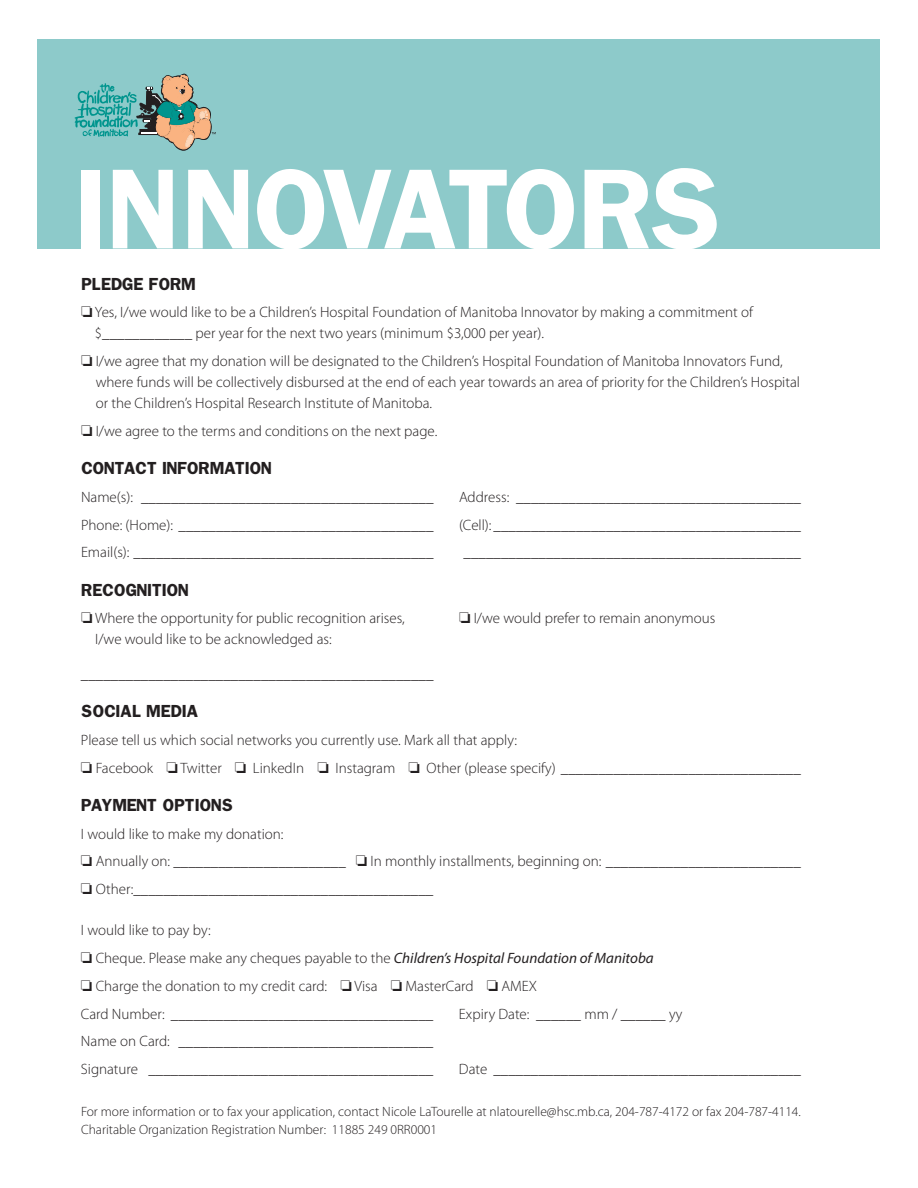
<style>
.page{position:relative;width:918px;height:1188px;background:#fff}
.page>*{position:absolute;margin:0;border:0;box-sizing:border-box;transform-origin:0 0}
.t1{font:97.8px "Franklin Demi";letter-spacing:-.07em;color:#fff}
.t2{font:300 15px/27.8px "Myriad Pro";color:#231f20}
.t3{font:15px "Franklin Demi";letter-spacing:-.01em;color:#231f20}
.t4{font:300 13.5px/18px "Myriad Pro";color:#231f20}
.s1{font-weight:400;font-style:italic}
</style>
<div class="page">
<div style="left:38px;top:39px;width:842px;height:209px;background:#8dcaca"></div>
<svg style="left:75px;top:74px;width:141px;height:76px"></svg>
<h1 class="t1" style="left:75px;top:141px;width:649px">INNOVATORS</h1>
<p class="t3" style="left:81px;top:273px;width:116px">PLEDGE FORM</p>
<p class="t2" style="left:95px;top:302px;width:660px;line-height:21px;text-indent:-14px">❏ Yes, I/we would like to be a Children’s Hospital Foundation of Manitoba Innovator by making a commitment of $____________ per year for the next two years (minimum $3,000 per year).</p>
<p class="t2" style="left:96px;top:351px;width:706px;line-height:21px;text-indent:-15px">❏ I/we agree that my donation will be designated to the Children’s Hospital Foundation of Manitoba Innovators Fund, where funds will be collectively disbursed at the end of each year towards an area of priority for the Children’s Hospital or the Children’s Hospital Research Institute of Manitoba.</p>
<p class="t2" style="left:81px;top:417px;width:358px">❏ I/we agree to the terms and conditions on the next page.</p>
<p class="t3" style="left:81px;top:458px;width:192px">CONTACT INFORMATION</p>
<p class="t2" style="left:81px;top:483px;width:354px">Name(s): _______________________________________</p>
<p class="t2" style="left:459px;top:483px;width:343px">Address: ______________________________________</p>
<p class="t2" style="left:81px;top:511px;width:354px">Phone: (Home): __________________________________</p>
<p class="t2" style="left:459px;top:511px;width:343px">(Cell): _________________________________________</p>
<p class="t2" style="left:81px;top:539px;width:354px">Email(s): ________________________________________</p>
<p class="t2" style="left:464px;top:539px;width:339px">_____________________________________________</p>
<p class="t3" style="left:81px;top:579px;width:109px">RECOGNITION</p>
<p class="t2" style="left:81px;top:605px;width:325px">❏ Where the opportunity for public recognition arises,</p>
<p class="t2" style="left:459px;top:605px;width:258px">❏ I/we would prefer to remain anonymous</p>
<p class="t2" style="left:95px;top:626px;width:238px">I/we would like to be acknowledged as:</p>
<p class="t2" style="left:81px;top:660px;width:354px">_______________________________________________</p>
<p class="t3" style="left:81px;top:701px;width:119px">SOCIAL MEDIA</p>
<p class="t2" style="left:81px;top:726px;width:721px">Please tell us which social networks you currently use. Mark all that apply:<br>❏ Facebook ❏ Twitter ❏ LinkedIn ❏ Instagram ❏ Other (please specify) ________________________________</p>
<p class="t3" style="left:81px;top:794px;width:153px">PAYMENT OPTIONS</p>
<p class="t2" style="left:81px;top:820px;width:721px">I would like to make my donation:<br>❏ Annually on: _______________________ ❏ In monthly installments, beginning on: __________________________ ❏ Other:________________________________________</p>
<p class="t2" style="left:81px;top:917px;width:574px">I would like to pay by:<br>❏ Cheque. Please make any cheques payable to the <span class="s1">Children’s Hospital Foundation of Manitoba </span>❏ Charge the donation to my credit card: ❏ Visa ❏ MasterCard ❏ AMEX<br>Card Number: ___________________________________</p>
<p class="t2" style="left:459px;top:1000px;width:225px">Expiry Date: ______ mm / ______ yy</p>
<p class="t2" style="left:81px;top:1028px;width:354px">Name on Card: __________________________________<br>Signature ______________________________________</p>
<p class="t2" style="left:459px;top:1055px;width:343px">Date _________________________________________</p>
<p class="t4" style="left:81px;top:1102px;width:721px">For more information or to fax your application, contact Nicole LaTourelle at nlatourelle@hsc.mb.ca, 204-787-4172 or fax 204-787-4114.<br>Charitable Organization Registration Number: 11885 249 0RR0001</p>
</div>
